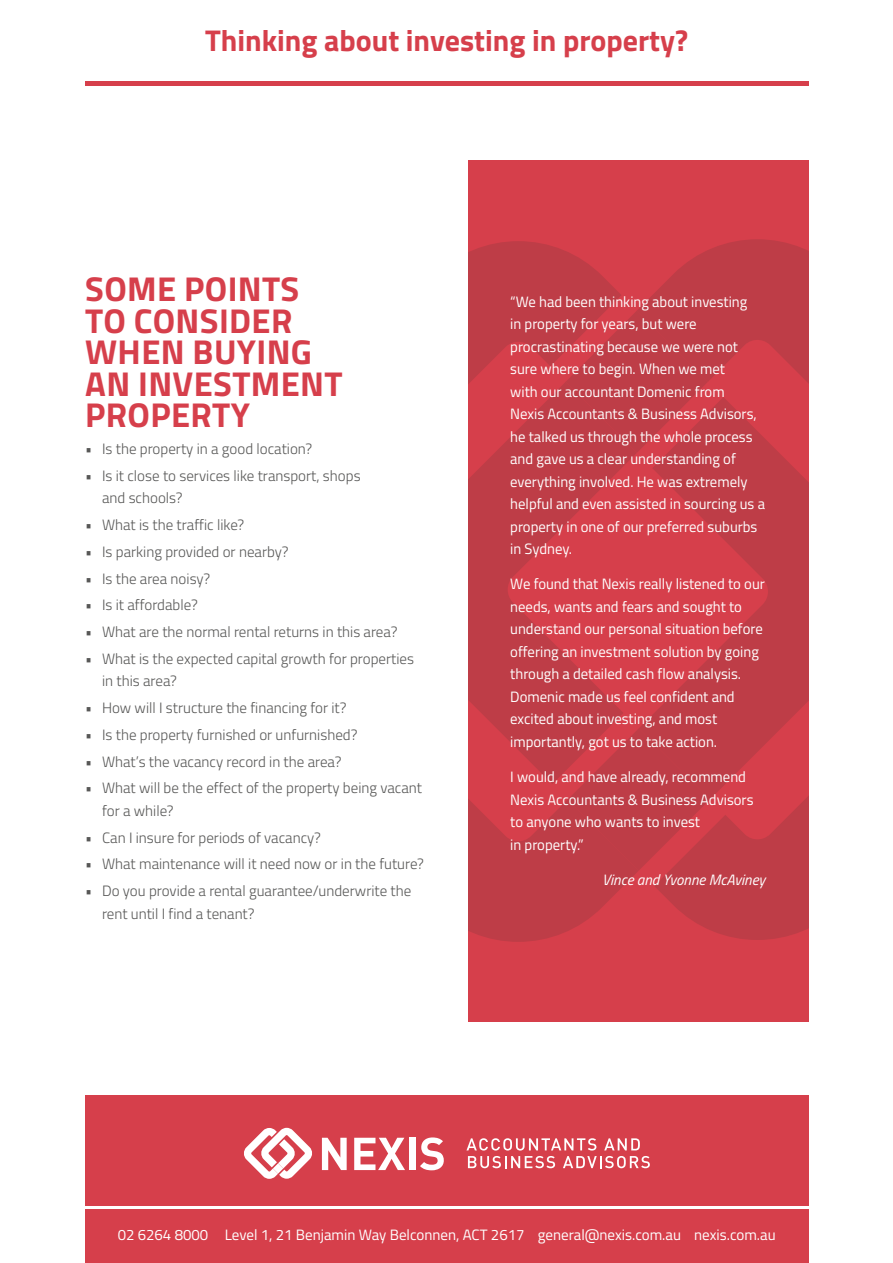
<style>
.page{position:relative;width:893px;height:1263px;background:#fff}
.page>*{position:absolute;margin:0;border:0;box-sizing:border-box;transform-origin:0 0}
.t1{font:700 34.5px/31.5px "Titillium Web";letter-spacing:.01em;color:#d63f4b}
.t2{font:700 30px "Titillium Web";color:#d63f4b}
.t3{font:15px/22.5px "Titillium Web";color:#fff}
.t4{font:300 15px/22.5px "Titillium Web";color:#575756}
.t5{font:italic 15px "Titillium";color:#fff}
</style>
<div class="page">
<div style="left:468px;top:160px;width:340px;height:861px;background:#d63f4b"></div>
<svg style="left:639px;top:239px;width:169px;height:701px;fill:#be3d47"></svg>
<svg style="left:639px;top:397px;width:169px;height:402px;fill:#be3d47"></svg>
<svg style="left:468px;top:241px;width:171px;height:701px;fill:#be3d47"></svg>
<svg style="left:566px;top:310px;width:142px;height:143px"></svg>
<svg style="left:568px;top:728px;width:142px;height:143px"></svg>
<div style="left:85px;top:1096px;width:723px;height:167px;background:#d63f4b"></div>
<svg style="left:322px;top:1138px;width:25px;height:32px"></svg>
<svg style="left:354px;top:1138px;width:51px;height:32px"></svg>
<div style="left:409px;top:1138px;width:6px;height:32px;background:#fff"></div>
<svg style="left:420px;top:1137px;width:24px;height:33px"></svg>
<svg style="left:244px;top:1128px;width:68px;height:51px"></svg>
<svg style="left:466px;top:1138px;width:130px;height:12px"></svg>
<svg style="left:604px;top:1138px;width:36px;height:12px"></svg>
<svg style="left:468px;top:1156px;width:87px;height:12px"></svg>
<svg style="left:563px;top:1156px;width:87px;height:12px"></svg>
<hr style="left:85px;top:1206px;width:723px;height:2px;background:#fff">
<hr style="left:85px;top:81px;width:723px;height:4px;background:#d63f4b">
<h2 class="t2" style="left:205px;top:18px;width:485px">Thinking about investing in property?</h2>
<h1 class="t1" style="left:85px;top:272px;width:259px">SOME POINTS<br>TO CONSIDER<br>WHEN BUYING<br>AN INVESTMENT<br>PROPERTY</h1>
<p class="t4" style="left:85px;top:437px;width:229px">• Is the property in a good location?</p>
<p class="t4" style="left:102px;top:464px;width:260px;text-indent:-17px">• Is it close to services like transport, shops and schools?</p>
<p class="t4" style="left:85px;top:513px;width:161px">• What is the traffic like?</p>
<p class="t4" style="left:85px;top:540px;width:205px">• Is parking provided or nearby?</p>
<p class="t4" style="left:85px;top:566px;width:127px">• Is the area noisy?</p>
<p class="t4" style="left:85px;top:593px;width:114px">• Is it affordable?</p>
<p class="t4" style="left:85px;top:620px;width:314px">• What are the normal rental returns in this area?</p>
<p class="t4" style="left:102px;top:647px;width:314px;text-indent:-17px">• What is the expected capital growth for properties in this area?</p>
<p class="t4" style="left:85px;top:696px;width:263px">• How will I structure the financing for it?</p>
<p class="t4" style="left:85px;top:723px;width:274px">• Is the property furnished or unfurnished?</p>
<p class="t4" style="left:85px;top:749px;width:258px">• What’s the vacancy record in the area?</p>
<p class="t4" style="left:102px;top:776px;width:321px;text-indent:-17px">• What will be the effect of the property being vacant for a while?</p>
<p class="t4" style="left:85px;top:825px;width:237px">• Can I insure for periods of vacancy?</p>
<p class="t4" style="left:85px;top:852px;width:340px">• What maintenance will it need now or in the future?</p>
<p class="t4" style="left:102px;top:879px;width:311px;text-indent:-17px">• Do you provide a rental guarantee/underwrite the rent until I find a tenant?</p>
<p class="t3" style="left:510px;top:289px;width:256px">“We had been thinking about investing<br>in property for years, but were procrastinating because we were not sure where to begin. When we met<br>with our accountant Domenic from<br>Nexis Accountants &amp; Business Advisors, he talked us through the whole process and gave us a clear understanding of everything involved. He was extremely helpful and even assisted in sourcing us a property in one of our preferred suburbs in Sydney.</p>
<p class="t3" style="left:510px;top:572px;width:256px">We found that Nexis really listened to our needs, wants and fears and sought to understand our personal situation before offering an investment solution by going through a detailed cash flow analysis.<br>Domenic made us feel confident and excited about investing, and most importantly, got us to take action.</p>
<p class="t3" style="left:510px;top:765px;width:245px">I would, and have already, recommend<br>Nexis Accountants &amp; Business Advisors to anyone who wants to invest<br>in property.”</p>
<p class="t5" style="left:602px;top:869px;width:165px">Vince and Yvonne McAviney</p>
<p class="t3" style="left:118px;top:1223px;width:659px">02 6264 8000 Level 1, 21 Benjamin Way Belconnen, ACT 2617 general@nexis.com.au nexis.com.au</p>
</div>
